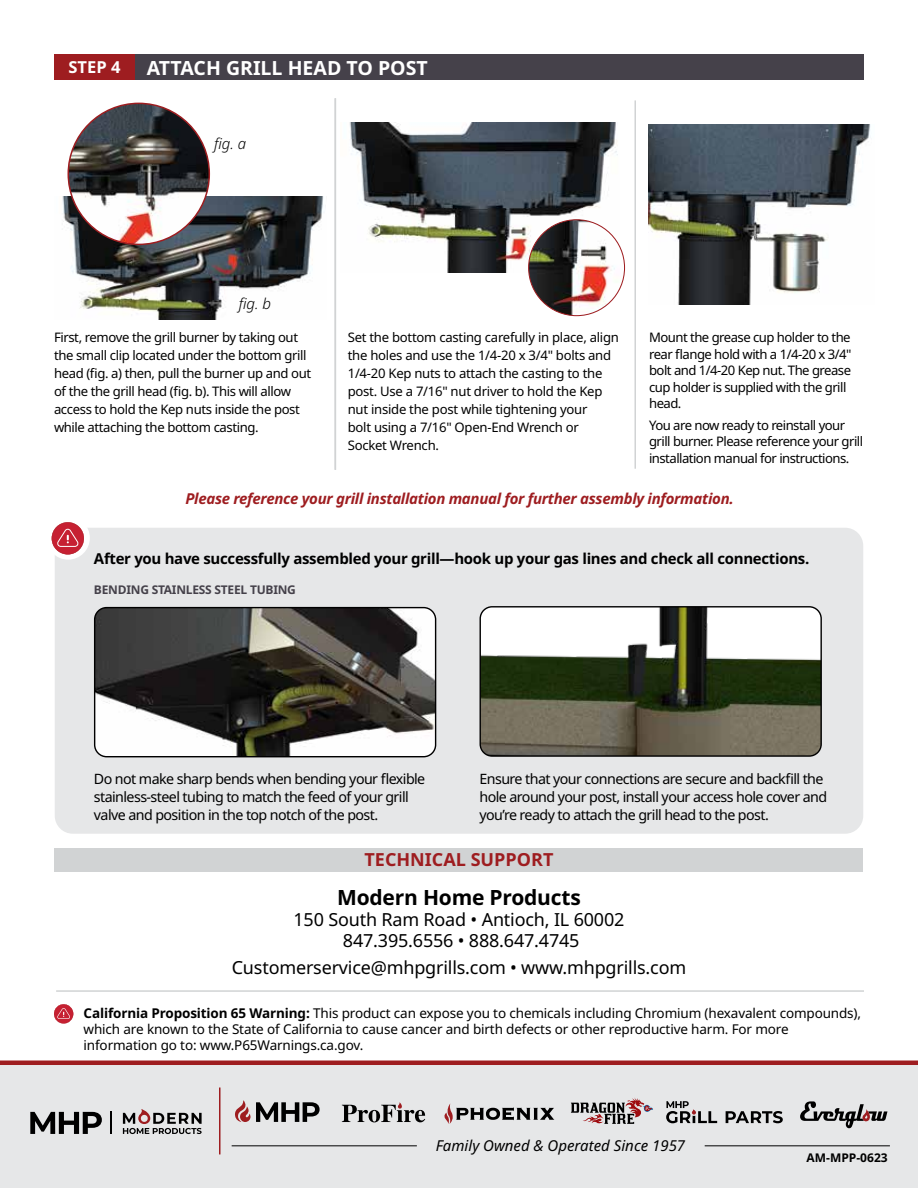
<style>
.page{position:relative;width:918px;height:1188px;background:#fff}
.page>*{position:absolute;margin:0;border:0;box-sizing:border-box;transform-origin:0 0}
.t1{font:700 21px "Noto Sans";letter-spacing:-.01em;color:#000}
.t2{font:700 19.5px "Noto Sans";color:#fff}
.t3{font:18px/21px "Noto Sans";letter-spacing:-.01em;color:#000;text-align:center}
.t4{font:700 18px "Noto Sans";color:#9e1d20}
.t5{font:700 16.5px "Noto Sans";color:#000}
.t6{font:700 16.5px "Noto Sans";color:#fff}
.t7{font:700 15px "Noto Sans";letter-spacing:-.02em;color:#000}
.t8{font:italic 700 15px "Noto Sans";letter-spacing:-.02em;color:#9e1d20}
.t9{font:italic 15px "Noto Sans";color:#000}
.t10{font:italic 300 15px "Noto Sans";color:#000}
.t11{font:14.25px/18px "Noto Sans";letter-spacing:-.04em;color:#000}
.t12{font:13.5px/16.2px "Noto Sans";letter-spacing:-.01em;color:#000}
.t13{font:13.2px/18px "Noto Sans";letter-spacing:-.03em;color:#000}
.t14{font:700 12px "Noto Sans";letter-spacing:-.02em;color:#45414a}
.t15{font:700 12px "Noto Sans";color:#000}
.s1{font-weight:700}
</style>
<div class="page">
<div style="left:55px;top:528px;width:808px;height:306px;background:#e6e7e8;border-radius:18px"></div>
<hr style="left:335px;top:98px;width:1px;height:372px;background:#d1d3d4">
<div style="left:54px;top:54px;width:810px;height:26px;background:#45414a"></div>
<div style="left:54px;top:54px;width:81px;height:26px;background:#9e1d20"></div>
<img style="left:62px;top:197px;width:262px;height:122px">
<img style="left:68px;top:103px;width:141px;height:141px;border-radius:71px">
<hr style="left:634px;top:100px;width:2px;height:369px;background:#d1d3d4">
<img style="left:349px;top:122px;width:270px;height:150px">
<img style="left:529px;top:220px;width:96px;height:96px;border-radius:48px">
<img style="left:480px;top:607px;width:340px;height:148px">
<div style="left:480px;top:606px;width:342px;height:151px;border:1px solid #000;border-radius:12px"></div>
<img style="left:95px;top:608px;width:341px;height:149px">
<div style="left:94px;top:607px;width:342px;height:150px;border:1px solid #000;border-radius:12px"></div>
<div style="left:46px;top:516px;width:44px;height:44px;background:#fff;border-radius:50%"></div>
<svg style="left:52px;top:522px;width:32px;height:32px"></svg>
<img style="left:648px;top:124px;width:223px;height:181px">
<hr style="left:56px;top:990px;width:808px;height:2px;background:#d1d3d4">
<div style="left:0;top:1063px;width:918px;height:125px;background:#e6e7e8"></div>
<hr style="left:0;top:1061px;width:918px;height:4px;background:#9e1d20">
<svg style="left:30px;top:1112px;width:72px;height:22px"></svg>
<svg style="left:111px;top:1112px;width:1px;height:22px"></svg>
<svg style="left:123px;top:1109px;width:79px;height:25px"></svg>
<hr style="left:219px;top:1088px;width:1px;height:66px;background:#9e1d20">
<svg style="left:235px;top:1100px;width:85px;height:22px"></svg>
<svg style="left:342px;top:1102px;width:83px;height:20px"></svg>
<svg style="left:444px;top:1104px;width:110px;height:20px"></svg>
<svg style="left:571px;top:1098px;width:82px;height:26px"></svg>
<svg style="left:726px;top:1111px;width:57px;height:12px"></svg>
<svg style="left:666px;top:1101px;width:51px;height:22px"></svg>
<svg style="left:800px;top:1101px;width:87px;height:27px"></svg>
<hr style="left:232px;top:1145px;width:185px;height:1px;background:#000">
<hr style="left:705px;top:1145px;width:185px;height:1px;background:#000">
<svg style="left:54px;top:1004px;width:19px;height:20px"></svg>
<div style="left:54px;top:848px;width:808px;height:23px;background:#d1d3d4"></div>
<p class="t6" style="left:69px;top:57px;width:53px">STEP 4</p>
<h2 class="t2" style="left:147px;top:57px;width:282px">ATTACH GRILL HEAD TO POST</h2>
<p class="t10" style="left:214px;top:133px;width:34px">fig. a</p>
<p class="t10" style="left:239px;top:293px;width:34px">fig. b</p>
<p class="t13" style="left:54px;top:329px;width:259px">First, remove the grill burner by taking out the small clip located under the bottom grill head (fig. a) then, pull the burner up and out of the the grill head (fig. b). This will allow access to hold the Kep nuts inside the post while attaching the bottom casting.</p>
<p class="t13" style="left:348px;top:329px;width:273px">Set the bottom casting carefully in place, align the holes and use the 1/4-20 x 3/4" bolts and 1/4-20 Kep nuts to attach the casting to the post. Use a 7/16" nut driver to hold the Kep nut inside the post while tightening your<br>bolt using a 7/16" Open-End Wrench or Socket Wrench.</p>
<p class="t13" style="left:649px;top:329px;width:204px;line-height:16.5px">Mount the grease cup holder to the rear flange hold with a 1/4-20 x 3/4" bolt and 1/4-20 Kep nut. The grease cup holder is supplied with the grill head.</p>
<p class="t13" style="left:649px;top:417px;width:216px;line-height:16.5px">You are now ready to reinstall your grill burner. Please reference your grill installation manual for instructions.</p>
<p class="t8" style="left:185px;top:488px;width:550px">Please reference your grill installation manual for further assembly information.</p>
<p class="t7" style="left:94px;top:550px;width:717px">After you have successfully assembled your grill—hook up your gas lines and check all connections.</p>
<p class="t14" style="left:94px;top:582px;width:204px">BENDING STAINLESS STEEL TUBING</p>
<p class="t11" style="left:94px;top:770px;width:333px">Do not make sharp bends when bending your flexible stainless-steel tubing to match the feed of your grill valve and position in the top notch of the post.</p>
<p class="t11" style="left:480px;top:770px;width:349px">Ensure that your connections are secure and backfill the hole around your post, install your access hole cover and you’re ready to attach the grill head to the post.</p>
<h3 class="t4" style="left:365px;top:850px;width:190px">TECHNICAL SUPPORT</h3>
<h1 class="t1" style="left:337px;top:885px;width:245px">Modern Home Products</h1>
<h3 class="t3" style="left:294px;top:909px;width:332px">150 South Ram Road • Antioch, IL 60002<br>847.395.6556 • 888.647.4745</h3>
<h3 class="t3" style="left:232px;top:957px;width:456px">Customerservice@mhpgrills.com • www.mhpgrills.com</h3>
<p class="t12" style="left:84px;top:1005px;width:779px"><span class="s1">California Proposition 65 Warning:</span> This product can expose you to chemicals including Chromium (hexavalent compounds), which are known to the State of California to cause cancer and birth defects or other reproductive harm. For more information go to: www.P65Warnings.ca.gov.</p>
<p class="t9" style="left:436px;top:1135px;width:251px">Family Owned &amp; Operated Since 1957</p>
<p class="t5" style="left:307px;top:1140px;width:267px">© MHP 2020, All Rights Reserved</p>
<p class="t15" style="left:807px;top:1151px;width:83px">AM-MPP-0623</p>
</div>
